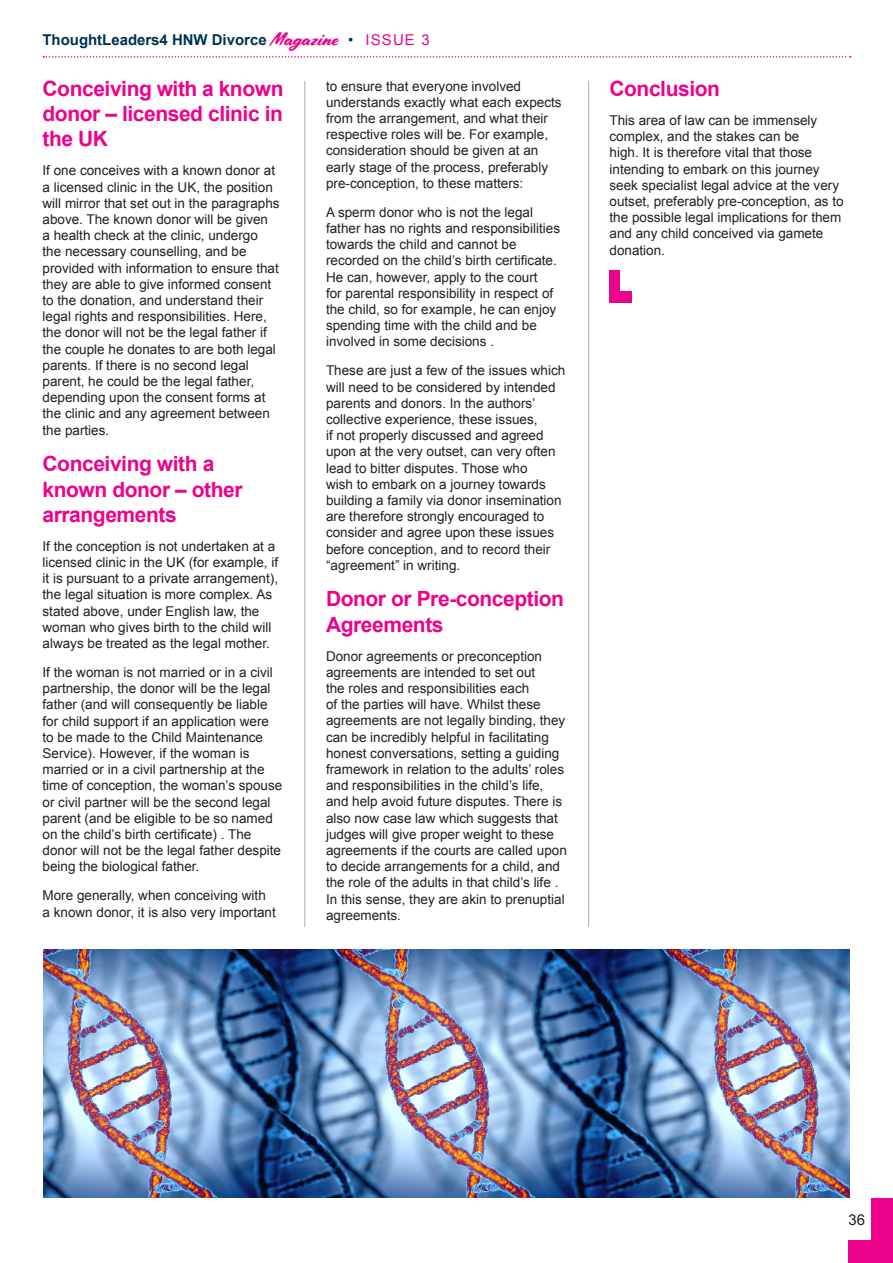
<style>
.page{position:relative;width:893px;height:1263px;background:#fff}
.page>*{position:absolute;margin:0;border:0;box-sizing:border-box;transform-origin:0 0}
.Headers{font:700 21px/25.2px "Arial";letter-spacing:-.02em;color:#ed028c}
.t1{font:700 15px "Arial";color:#003251}
.t2{font:15px "Arial";color:#231f20}
.main_text{font:13.5px/16.2px "Arial";color:#231f20}
.s1{font-family:"Cortado";font-weight:400;font-size:18.6px;color:#ed028c}
.s2{font-weight:400}
.s3{font-weight:400;color:#ed028c}
</style>
<div class="page">
<svg style="left:43px;top:56px;width:808px;height:2px"></svg>
<div style="left:872px;top:1198px;width:21px;height:65px;background:#ed028c"></div>
<div style="left:848px;top:1241px;width:45px;height:22px;background:#ed028c"></div>
<div style="left:609px;top:270px;width:11px;height:33px;background:#ed028c"></div>
<div style="left:609px;top:291px;width:23px;height:12px;background:#ed028c"></div>
<hr style="left:304px;top:81px;width:1px;height:846px;background:#a3b1c3">
<hr style="left:588px;top:81px;width:1px;height:846px;background:#a3b1c3">
<img style="left:43px;top:950px;width:807px;height:247px">
<p class="t1" style="left:43px;top:29px;width:389px">ThoughtLeaders4 HNW Divorce <span class="s1">Magazine</span> <span class="s2">•</span> <span class="s3">ISSUE 3</span></p>
<p class="Headers" style="left:43px;top:77px;width:242px;text-align:justify">Conceiving with a known donor – licensed clinic in the UK</p>
<p class="main_text" style="left:43px;top:163px;width:239px">If one conceives with a known donor at a licensed clinic in the UK, the position will mirror that set out in the paragraphs above. The known donor will be given<br>a health check at the clinic, undergo the necessary counselling, and be provided with information to ensure that they are able to give informed consent to the donation, and understand their legal rights and responsibilities. Here, the donor will not be the legal father if the couple he donates to are both legal parents. If there is no second legal parent, he could be the legal father, depending upon the consent forms at the clinic and any agreement between the parties.</p>
<p class="Headers" style="left:43px;top:452px;width:202px">Conceiving with a known donor – other arrangements</p>
<p class="main_text" style="left:43px;top:538px;width:237px">If the conception is not undertaken at a licensed clinic in the UK (for example, if it is pursuant to a private arrangement), the legal situation is more complex. As stated above, under English law, the woman who gives birth to the child will always be treated as the legal mother.</p>
<p class="main_text" style="left:43px;top:664px;width:241px">If the woman is not married or in a civil partnership, the donor will be the legal father (and will consequently be liable for child support if an application were to be made to the Child Maintenance Service). However, if the woman is married or in a civil partnership at the time of conception, the woman’s spouse or civil partner will be the second legal parent (and be eligible to be so named on the child’s birth certificate) . The donor will not be the legal father despite being the biological father.</p>
<p class="main_text" style="left:43px;top:887px;width:235px">More generally, when conceiving with a known donor, it is also very important</p>
<p class="main_text" style="left:326px;top:78px;width:237px">to ensure that everyone involved understands exactly what each expects from the arrangement, and what their respective roles will be. For example, consideration should be given at an early stage of the process, preferably pre-conception, to these matters:</p>
<p class="main_text" style="left:326px;top:204px;width:236px">A sperm donor who is not the legal father has no rights and responsibilities towards the child and cannot be recorded on the child’s birth certificate.<br>He can, however, apply to the court<br>for parental responsibility in respect of the child, so for example, he can enjoy spending time with the child and be involved in some decisions .</p>
<p class="main_text" style="left:326px;top:363px;width:241px">These are just a few of the issues which will need to be considered by intended parents and donors. In the authors’ collective experience, these issues,<br>if not properly discussed and agreed upon at the very outset, can very often lead to bitter disputes. Those who<br>wish to embark on a journey towards building a family via donor insemination are therefore strongly encouraged to consider and agree upon these issues before conception, and to record their “agreement” in writing.</p>
<p class="Headers" style="left:326px;top:587px;width:240px">Donor or Pre-conception<br>Agreements</p>
<p class="main_text" style="left:326px;top:648px;width:242px">Donor agreements or preconception agreements are intended to set out<br>the roles and responsibilities each<br>of the parties will have. Whilst these agreements are not legally binding, they can be incredibly helpful in facilitating honest conversations, setting a guiding framework in relation to the adults’ roles and responsibilities in the child’s life, and help avoid future disputes. There is also now case law which suggests that judges will give proper weight to these agreements if the courts are called upon to decide arrangements for a child, and the role of the adults in that child’s life .<br>In this sense, they are akin to prenuptial agreements.</p>
<p class="Headers" style="left:609px;top:77px;width:112px">Conclusion</p>
<p class="main_text" style="left:609px;top:112px;width:236px">This area of law can be immensely complex, and the stakes can be<br>high. It is therefore vital that those intending to embark on this journey seek specialist legal advice at the very outset, preferably pre-conception, as to the possible legal implications for them and any child conceived via gamete donation.</p>
<p class="t2" style="left:848px;top:1210px;width:18px">36</p>
</div>
